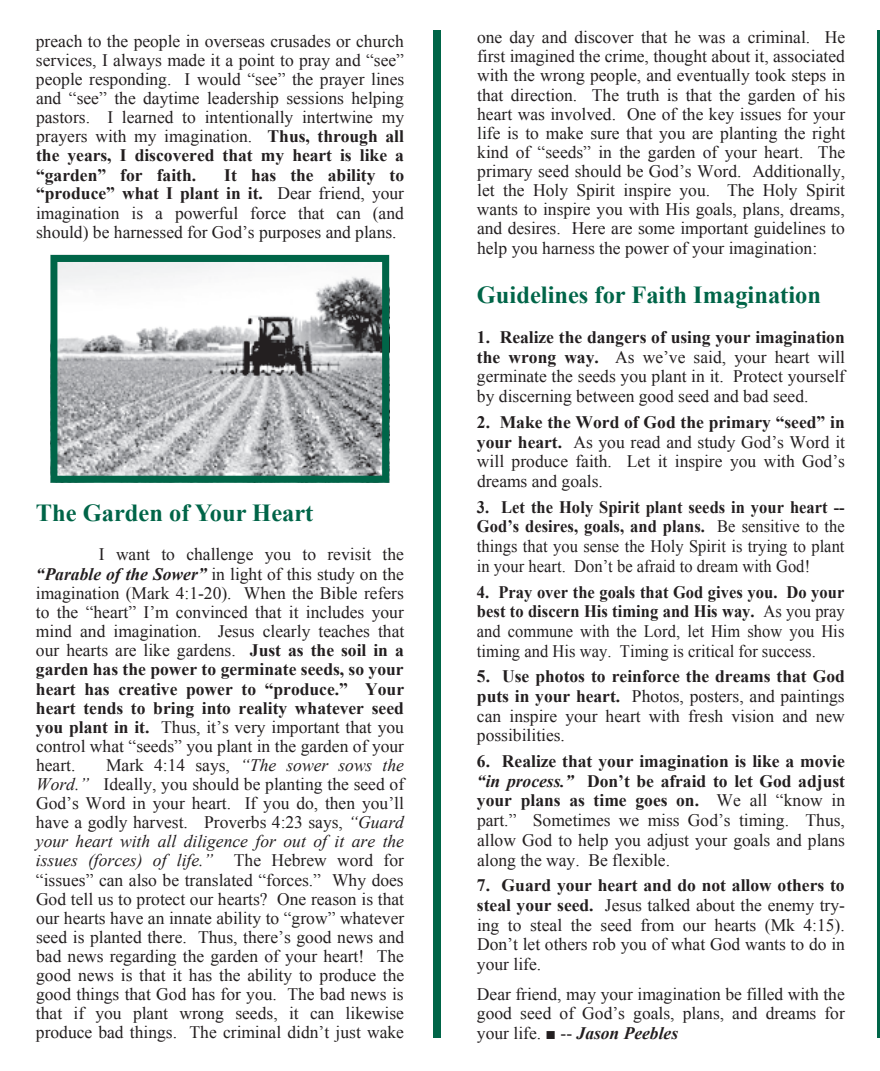
<style>
.page{position:relative;width:880px;height:1071px;background:#fff}
.page>*{position:absolute;margin:0;border:0;box-sizing:border-box;transform-origin:0 0}
.t1{font:700 24.5px "Times New Roman";color:#006548}
.t2{font:17.5px/19.1px "Times New Roman";color:#231f20;text-align:justify}
.t3{font:17.5px/19.6px "Times New Roman";color:#231f20;text-align:justify;scale:.94 1}
.s1{font-weight:700}
.s2{font-weight:700;font-style:italic}
.s3{font-style:italic}
</style>
<div class="page">
<div style="left:434px;top:30px;width:7px;height:1008px;background:#006548"></div>
<hr style="left:878px;top:30px;width:2px;height:1008px;background:#006548">
<svg style="left:50px;top:255px;width:339px;height:228px"></svg>
<p class="t2" style="left:36px;top:31px;width:370px">preach to the people in overseas crusades or church services, I always made it a point to pray and “see” people responding. I would “see” the prayer lines and “see” the daytime leadership sessions helping pastors. I learned to intentionally intertwine my prayers with my imagination. <span class="s1">Thus, through all the years, I discovered that my heart is like a “garden” for faith.</span></p>
<p class="t2" style="left:36px;top:165px;width:370px;text-indent:188px"><span class="s1">It has the ability to “produce” what I plant in it.</span> Dear friend, your imagination is a powerful force that can (and should) be harnessed for God’s purposes and plans.</p>
<h1 class="t1" style="left:36px;top:496px;width:279px">The Garden of Your Heart</h1>
<p class="t2" style="left:36px;top:545px;width:370px;text-indent:63px">I want to challenge you to revisit the <span class="s2">“Parable of the Sower”</span> in light of this study on the imagination (Mark 4:1-20). When the Bible refers to the “heart” I’m convinced that it includes your mind and imagination. Jesus clearly teaches that our hearts are like gardens. <span class="s1">Just as the soil in a garden has the power to germinate seeds, so your heart has creative power to “produce.” Your heart tends to bring into reality whatever seed you plant in it.</span> Thus, it’s very important that you control what “seeds” you plant in the garden of your heart.</p>
<p class="t2" style="left:36px;top:755px;width:370px;text-indent:70px">Mark 4:14 says, <span class="s3">“The sower sows the Word.”</span> Ideally, you should be planting the seed of God’s Word in your heart. If you do, then you’ll have a godly harvest. Proverbs 4:23 says, <span class="s3">“Guard your heart with all diligence for out of it are the issues (forces) of life.”</span> The Hebrew word for “issues” can also be translated “forces.” Why does God tell us to protect our hearts? One reason is that our hearts have an innate ability to “grow” whatever seed is planted there. Thus, there’s good news and bad news regarding the garden of your heart! The good news is that it has the ability to produce the good things that God has for you. The bad news is that if you plant wrong seeds, it can likewise produce bad things. The criminal didn’t just wake</p>
<p class="t2" style="left:477px;top:28px;width:370px">one day and discover that he was a criminal. He first imagined the crime, thought about it, associated with the wrong people, and eventually took steps in that direction. The truth is that the garden of his heart was involved. One of the key issues for your life is to make sure that you are planting the right kind of “seeds” in the garden of your heart. The primary seed should be God’s Word. Additionally, let the Holy Spirit inspire you. The Holy Spirit wants to inspire you with His goals, plans, dreams, and desires. Here are some important guidelines to help you harness the power of your imagination:</p>
<h1 class="t1" style="left:477px;top:277px;width:346px">Guidelines for Faith Imagination</h1>
<p class="t2" style="left:477px;top:327px;width:370px;line-height:19.6px"><span class="s1">1. Realize the dangers of using your imagination the wrong way.</span> As we’ve said, your heart will germinate the seeds you plant in it. Protect yourself by discerning between good seed and bad seed.</p>
<p class="t2" style="left:477px;top:412px;width:370px;line-height:19.6px"><span class="s1">2. Make the Word of God the primary “seed” in your heart.</span> As you read and study God’s Word it will produce faith. Let it inspire you with God’s dreams and goals.</p>
<p class="t3" style="left:477px;top:497px;width:393px"><span class="s1">3. Let the Holy Spirit plant seeds in your heart -- God’s desires, goals, and plans.</span> Be sensitive to the things that you sense the Holy Spirit is trying to plant in your heart. Don’t be afraid to dream with God!</p>
<p class="t3" style="left:477px;top:582px;width:393px"><span class="s1">4. Pray over the goals that God gives you. Do your best to discern His timing and His way.</span> As you pray and commune with the Lord, let Him show you His timing and His way. Timing is critical for success.</p>
<p class="t2" style="left:477px;top:666px;width:369px;line-height:19.6px"><span class="s1">5. Use photos to reinforce the dreams that God puts in your heart.</span> Photos, posters, and paintings can inspire your heart with fresh vision and new possibilities.</p>
<p class="t2" style="left:477px;top:751px;width:370px;line-height:19.6px"><span class="s1">6. Realize that your imagination is like a movie </span><span class="s2">“in process.”</span> <span class="s1">Don’t be afraid to let God adjust your plans as time goes on.</span> We all “know in part.” Sometimes we miss God’s timing. Thus, allow God to help you adjust your goals and plans along the way. Be flexible.</p>
<p class="t2" style="left:477px;top:876px;width:369px;line-height:19.6px"><span class="s1">7. Guard your heart and do not allow others to steal your seed.</span> Jesus talked about the enemy try&shy;ing to steal the seed from our hearts (Mk 4:15).<br>Don’t let others rob you of what God wants to do in your life.</p>
<p class="t2" style="left:477px;top:984px;width:369px;line-height:19.8px">Dear friend, may your imagination be filled with the good seed of God’s goals, plans, and dreams for your life. ■ -- <span class="s2">Jason Peebles</span></p>
</div>
